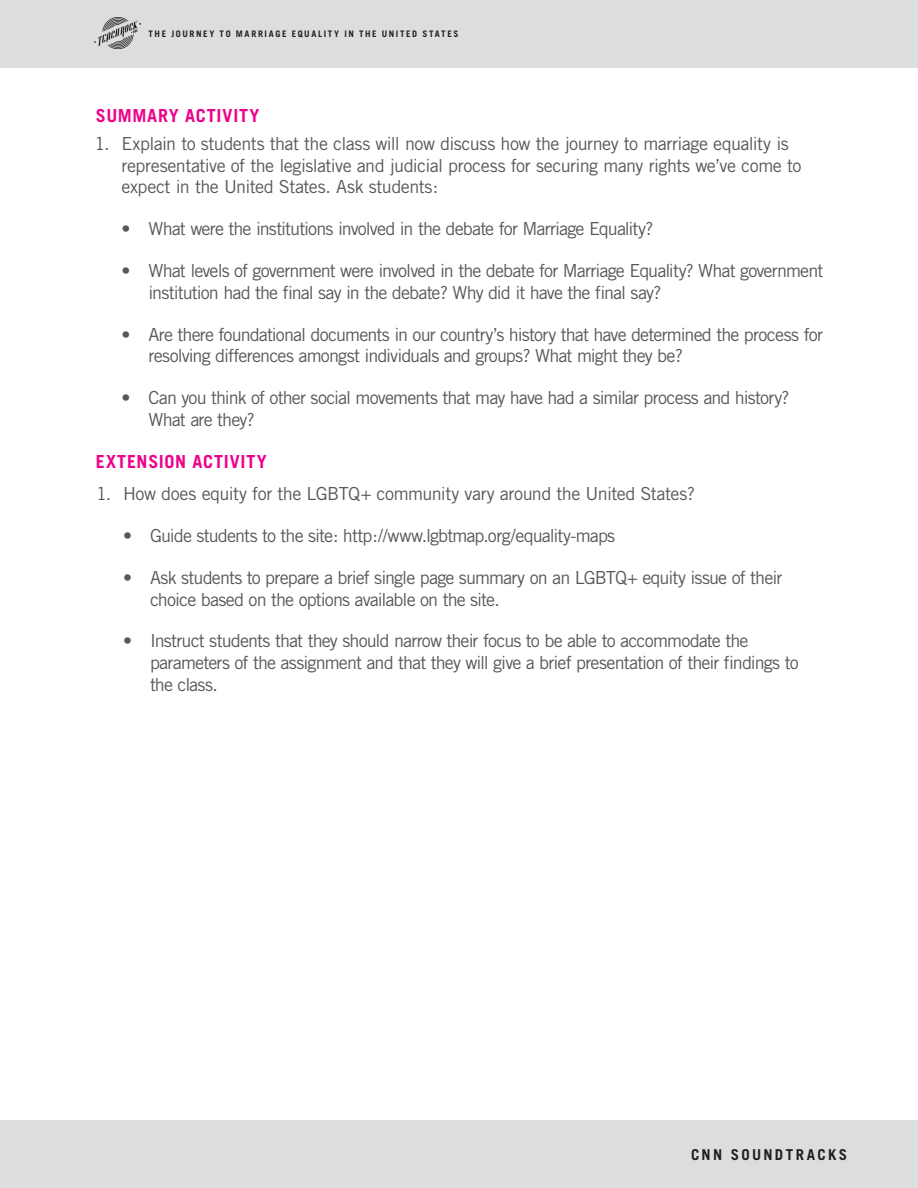
<style>
.page{position:relative;width:918px;height:1188px;background:#fff}
.page>*{position:absolute;margin:0;border:0;box-sizing:border-box;transform-origin:0 0}
.t1{font:18px/21.6px "Trade Gothic";letter-spacing:-.045em;color:#57585a}
.t2{font:18px "Trade Gothic";letter-spacing:-.025em;color:#57585a}
.PINK_SECTION_HEADER{font:700 18px "Trade Gothic";letter-spacing:.045em;color:#ed028c}
.t3{font:700 15px "Trade Gothic";letter-spacing:.155em;color:#231f20}
.t4{font:700 9px "Trade Gothic";letter-spacing:.18em;color:#231f20}
</style>
<div class="page">
<div style="left:0;top:0;width:918px;height:68px;background:#dcdddf"></div>
<img style="left:94px;top:18px;width:46px;height:30px">
<div style="left:0;top:1120px;width:918px;height:68px;background:#dcdddf"></div>
<p class="t4" style="left:148px;top:28px;width:312px">THE JOURNEY TO MARRIAGE EQUALITY IN THE UNITED STATES</p>
<p class="PINK_SECTION_HEADER" style="left:96px;top:104px;width:165px">SUMMARY ACTIVITY</p>
<p class="t1" style="left:122px;top:133px;width:681px;text-indent:-27px">1. Explain to students that the class will now discuss how the journey to marriage equality is representative of the legislative and judicial process for securing many rights we’ve come to expect in the United States. Ask students:</p>
<p class="t1" style="left:122px;top:218px;width:534px">• What were the institutions involved in the debate for Marriage Equality?</p>
<p class="t1" style="left:148px;top:260px;width:676px;text-indent:-27px">• What levels of government were involved in the debate for Marriage Equality? What government institution had the final say in the debate? Why did it have the final say?</p>
<p class="t1" style="left:148px;top:323px;width:676px;text-indent:-27px">• Are there foundational documents in our country’s history that have determined the process for resolving differences amongst individuals and groups? What might they be?</p>
<p class="t1" style="left:148px;top:387px;width:643px;text-indent:-27px">• Can you think of other social movements that may have had a similar process and history?<br>What are they?</p>
<p class="PINK_SECTION_HEADER" style="left:96px;top:451px;width:172px">EXTENSION ACTIVITY</p>
<p class="t2" style="left:96px;top:483px;width:601px">1. How does equity for the LGBTQ+ community vary around the United States?</p>
<p class="t1" style="left:123px;top:525px;width:494px">• Guide students to the site: http://www.lgbtmap.org/equality-maps</p>
<p class="t1" style="left:150px;top:567px;width:634px;text-indent:-27px">• Ask students to prepare a brief single page summary on an LGBTQ+ equity issue of their choice based on the options available on the site.</p>
<p class="t1" style="left:150px;top:630px;width:650px;text-indent:-27px">• Instruct students that they should narrow their focus to be able to accommodate the parameters of the assignment and that they will give a brief presentation of their findings to the class.</p>
<p class="t3" style="left:691px;top:1145px;width:158px">CNN SOUNDTRACKS</p>
</div>
